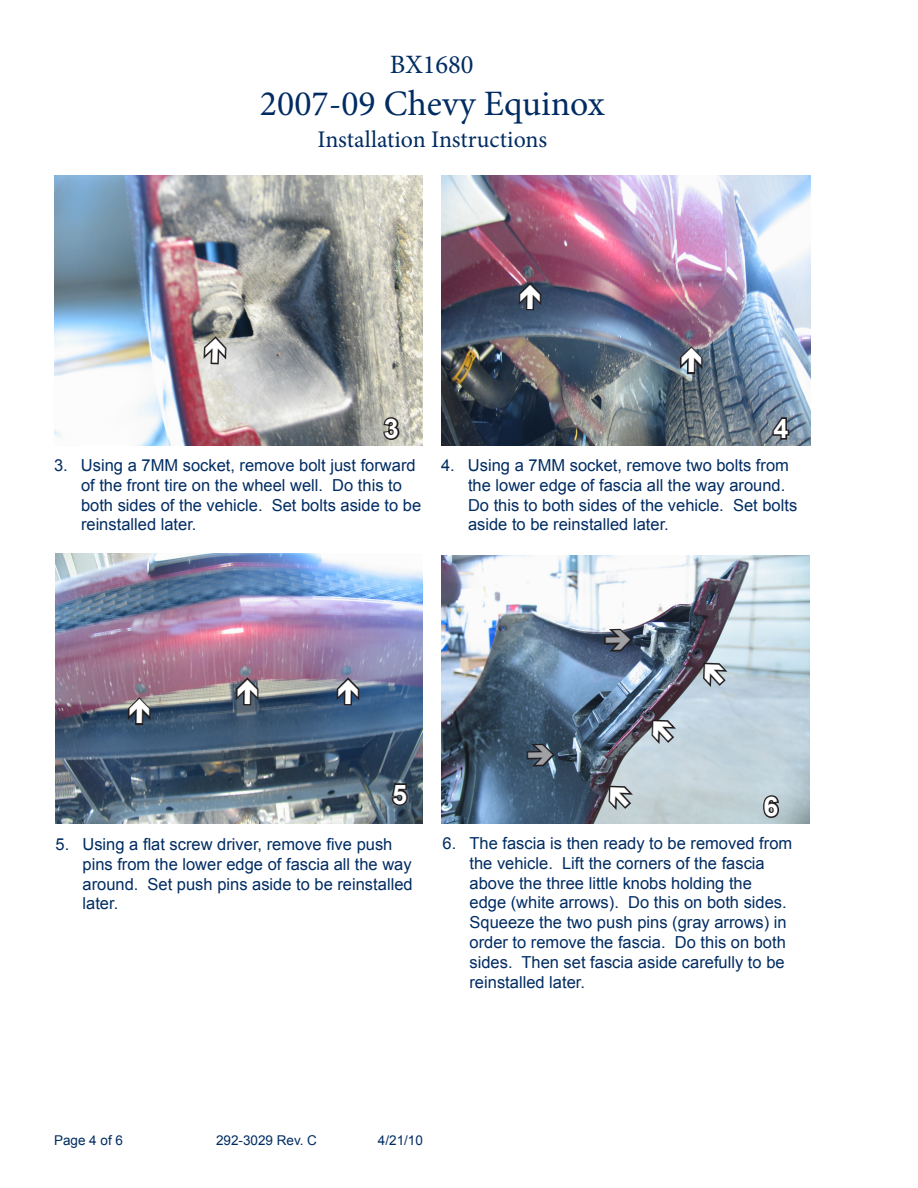
<style>
.page{position:relative;width:918px;height:1188px;background:#fff}
.page>*{position:absolute;margin:0;border:0;box-sizing:border-box;transform-origin:0 0}
.t1{font:35.7px "Minion Pro";color:#002c62}
.t2{font:700 27px "Arial";color:#fff}
.t3{font:26.55px "Minion Pro";color:#002c62}
.t4{font:23.85px "Minion Pro";color:#002c62}
.t5{font:16.5px/19.8px "Arial";color:#002c62}
.t6{font:13.5px "Arial";color:#002c62}
</style>
<div class="page">
<img style="left:441px;top:556px;width:369px;height:268px">
<img style="left:54px;top:176px;width:369px;height:270px">
<svg style="left:382px;top:415px;width:19px;height:26px"></svg>
<img style="left:441px;top:176px;width:369px;height:270px">
<svg style="left:771px;top:415px;width:20px;height:26px"></svg>
<svg style="left:761px;top:794px;width:20px;height:26px"></svg>
<img style="left:56px;top:554px;width:367px;height:270px">
<svg style="left:390px;top:782px;width:20px;height:25px"></svg>
<svg style="left:201px;top:334px;width:28px;height:32px"></svg>
<svg style="left:678px;top:344px;width:27px;height:32px"></svg>
<svg style="left:516px;top:280px;width:28px;height:32px"></svg>
<svg style="left:525px;top:741px;width:32px;height:28px"></svg>
<svg style="left:702px;top:660px;width:29px;height:31px"></svg>
<svg style="left:234px;top:675px;width:27px;height:32px"></svg>
<svg style="left:334px;top:675px;width:28px;height:32px"></svg>
<svg style="left:126px;top:695px;width:27px;height:32px"></svg>
<svg style="left:650px;top:717px;width:30px;height:31px"></svg>
<svg style="left:607px;top:783px;width:30px;height:31px"></svg>
<svg style="left:602px;top:627px;width:32px;height:27px"></svg>
<p class="t3" style="left:390px;top:47px;width:85px">BX1680</p>
<p class="t1" style="left:260px;top:80px;width:346px">2007-09 Chevy Equinox</p>
<p class="t4" style="left:318px;top:123px;width:231px">Installation Instructions</p>
<p class="t2" style="left:384px;top:411px;width:17px">3</p>
<p class="t2" style="left:773px;top:411px;width:17px">4</p>
<p class="t5" style="left:81px;top:455px;width:342px;text-indent:-27px">3. Using a 7MM socket, remove bolt just forward of the front tire on the wheel well. Do this to both sides of the vehicle. Set bolts aside to be reinstalled later.</p>
<p class="t5" style="left:468px;top:455px;width:331px;text-indent:-27px">4. Using a 7MM socket, remove two bolts from the lower edge of fascia all the way around.<br>Do this to both sides of the vehicle. Set bolts aside to be reinstalled later.</p>
<p class="t2" style="left:392px;top:776px;width:17px">5</p>
<p class="t5" style="left:82px;top:834px;width:332px;text-indent:-27px">5. Using a flat screw driver, remove five push pins from the lower edge of fascia all the way around. Set push pins aside to be reinstalled later.</p>
<p class="t2" style="left:763px;top:789px;width:17px">6</p>
<p class="t5" style="left:470px;top:833px;width:324px;text-indent:-27px">6. The fascia is then ready to be removed from the vehicle. Lift the corners of the fascia above the three little knobs holding the edge (white arrows). Do this on both sides.<br>Squeeze the two push pins (gray arrows) in order to remove the fascia. Do this on both sides. Then set fascia aside carefully to be reinstalled later.</p>
<p class="t6" style="left:54px;top:1132px;width:71px">Page 4 of 6</p>
<p class="t6" style="left:216px;top:1132px;width:103px">292-3029 Rev. C</p>
<p class="t6" style="left:378px;top:1132px;width:47px">4/21/10</p>
</div>
